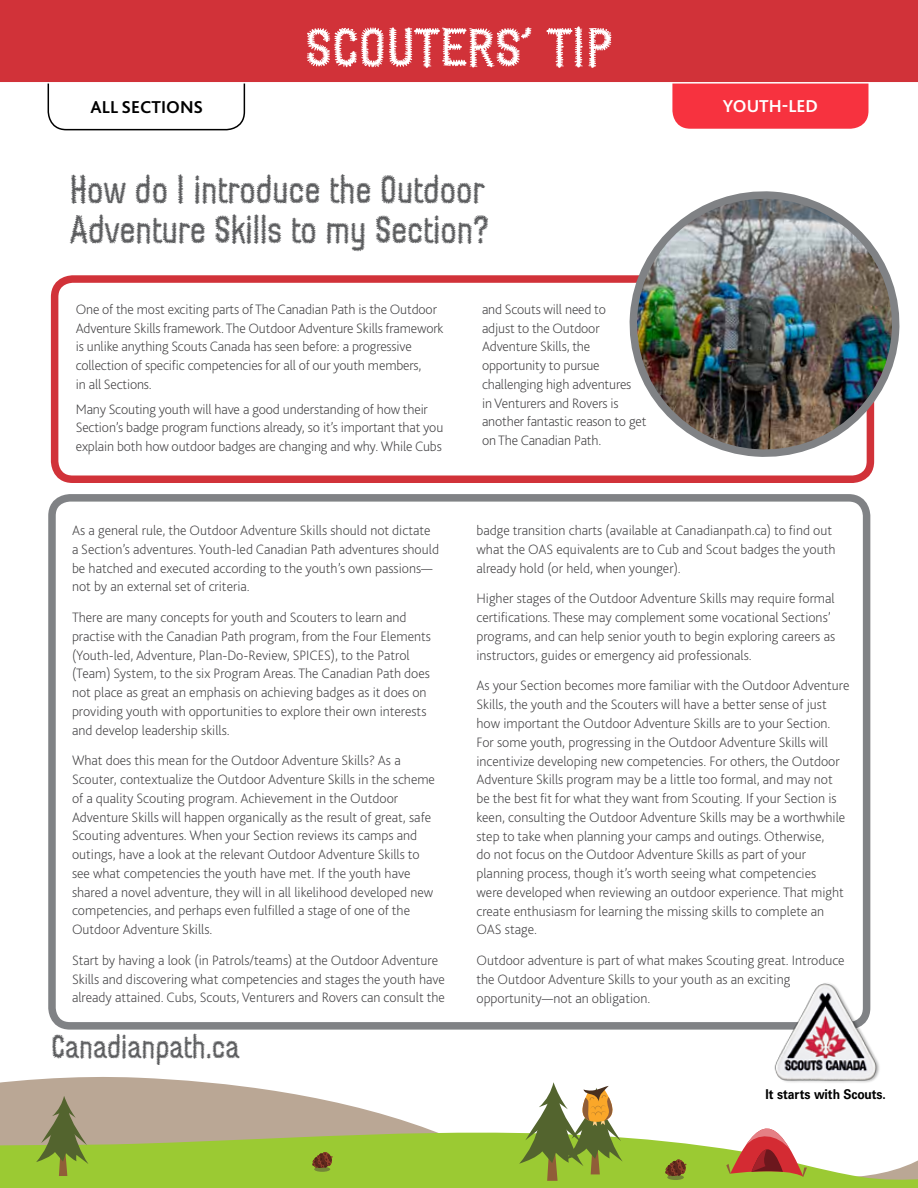
<style>
.page{position:relative;width:918px;height:1188px;background:#fff}
.page>*{position:absolute;margin:0;border:0;box-sizing:border-box;transform-origin:0 0}
.t1{font:54.15px "Conference Call BH Line Two";color:#fff;scale:1.18 1}
.t2{font:39px/40.5px "Conference Call BH Line Two";color:#58595b}
.t3{font:33px "Conference Call BH Line Two";color:#58595b}
.t4{font:700 18px "Bliss 2";color:#000}
.t5{font:700 18px "Bliss 2";color:#fff}
.t6{font:200 14.25px/18.8px "Bliss 2";color:#414042}
.t7{font:700 13.5px "Univers LT Std";color:#000;scale:.9 1}
</style>
<div class="page">
<div style="left:48px;top:48px;width:197px;height:82px;border:2px solid #000;border-radius:18px"></div>
<div style="left:672px;top:48px;width:196px;height:81px;background:#f7323f;border-radius:18px"></div>
<div style="left:48px;top:494px;width:822px;height:536px;border:8px solid #808285;border-radius:18px"></div>
<svg style="left:0;top:1077px;width:395px;height:41px;fill:#baa795"></svg>
<svg style="left:0;top:1118px;width:918px;height:70px;fill:#9bca33"></svg>
<svg style="left:36px;top:1096px;width:52px;height:80px"></svg>
<svg style="left:519px;top:1082px;width:106px;height:99px"></svg>
<svg style="left:726px;top:1118px;width:81px;height:59px"></svg>
<div style="left:314px;top:1167px;width:16px;height:5px;background:#748537;border-radius:50%"></div>
<svg style="left:312px;top:1151px;width:21px;height:18px"></svg>
<div style="left:667px;top:1175px;width:17px;height:5px;background:#748537;border-radius:50%"></div>
<svg style="left:665px;top:1159px;width:22px;height:18px"></svg>
<img style="left:765px;top:972px;width:115px;height:111px">
<div style="left:51px;top:275px;width:823px;height:208px;border:8px solid #d13239;border-radius:18px"></div>
<div style="left:0;top:0;width:918px;height:84px;background:#d13239"></div>
<img style="left:621px;top:191px;width:279px;height:270px">
<h1 class="t1" style="left:305px;top:13px;width:262px">SCOUTERS’ TIP</h1>
<p class="t4" style="left:91px;top:95px;width:114px">ALL SECTIONS</p>
<p class="t5" style="left:723px;top:95px;width:97px">YOUTH-LED</p>
<h2 class="t2" style="left:70px;top:168px;width:420px">How do I introduce the Outdoor<br>Adventure Skills to my Section?</h2>
<p class="t6" style="left:76px;top:299px;width:369px">One of the most exciting parts of The Canadian Path is the Outdoor Adventure Skills framework. The Outdoor Adventure Skills framework is unlike anything Scouts Canada has seen before: a progressive collection of specific competencies for all of our youth members,<br>in all Sections.</p>
<p class="t6" style="left:76px;top:399px;width:369px">Many Scouting youth will have a good understanding of how their<br>Section’s badge program functions already, so it’s important that you explain both how outdoor badges are changing and why. While Cubs</p>
<p class="t6" style="left:72px;top:521px;width:369px">As a general rule, the Outdoor Adventure Skills should not dictate a Section’s adventures. Youth-led Canadian Path adventures should be hatched and executed according to the youth’s own passions— not by an external set of criteria.</p>
<p class="t6" style="left:72px;top:608px;width:361px">There are many concepts for youth and Scouters to learn and practise with the Canadian Path program, from the Four Elements (Youth-led, Adventure, Plan-Do-Review, SPICES), to the Patrol (Team) System, to the six Program Areas. The Canadian Path does not place as great an emphasis on achieving badges as it does on providing youth with opportunities to explore their own interests and develop leadership skills.</p>
<p class="t6" style="left:72px;top:751px;width:365px">What does this mean for the Outdoor Adventure Skills? As a Scouter, contextualize the Outdoor Adventure Skills in the scheme of a quality Scouting program. Achievement in the Outdoor Adventure Skills will happen organically as the result of great, safe Scouting adventures. When your Section reviews its camps and outings, have a look at the relevant Outdoor Adventure Skills to see what competencies the youth have met. If the youth have shared a novel adventure, they will in all likelihood developed new competencies, and perhaps even fulfilled a stage of one of the Outdoor Adventure Skills.</p>
<p class="t6" style="left:72px;top:950px;width:374px">Start by having a look (in Patrols/teams) at the Outdoor Adventure<br>Skills and discovering what competencies and stages the youth have already attained. Cubs, Scouts, Venturers and Rovers can consult the</p>
<h3 class="t3" style="left:51px;top:1026px;width:190px">Canadianpath.ca</h3>
<p class="t6" style="left:482px;top:299px;width:166px">and Scouts will need to<br>adjust to the Outdoor<br>Adventure Skills, the opportunity to pursue challenging high adventures<br>in Venturers and Rovers is another fantastic reason to get on The Canadian Path.</p>
<p class="t6" style="left:476px;top:521px;width:360px">badge transition charts (available at Canadianpath.ca) to find out what the OAS equivalents are to Cub and Scout badges the youth already hold (or held, when younger).</p>
<p class="t6" style="left:476px;top:589px;width:360px">Higher stages of the Outdoor Adventure Skills may require formal certifications. These may complement some vocational Sections’ programs, and can help senior youth to begin exploring careers as instructors, guides or emergency aid professionals.</p>
<p class="t6" style="left:476px;top:676px;width:374px">As your Section becomes more familiar with the Outdoor Adventure Skills, the youth and the Scouters will have a better sense of just how important the Outdoor Adventure Skills are to your Section.<br>For some youth, progressing in the Outdoor Adventure Skills will incentivize developing new competencies. For others, the Outdoor Adventure Skills program may be a little too formal, and may not be the best fit for what they want from Scouting. If your Section is keen, consulting the Outdoor Adventure Skills may be a worthwhile step to take when planning your camps and outings. Otherwise,<br>do not focus on the Outdoor Adventure Skills as part of your planning process, though it’s worth seeing what competencies<br>were developed when reviewing an outdoor experience. That might create enthusiasm for learning the missing skills to complete an OAS stage.</p>
<p class="t6" style="left:476px;top:951px;width:370px">Outdoor adventure is part of what makes Scouting great. Introduce the Outdoor Adventure Skills to your youth as an exciting opportunity—not an obligation.</p>
<p class="t7" style="left:766px;top:1087px;width:135px">It starts with Scouts.</p>
</div>
